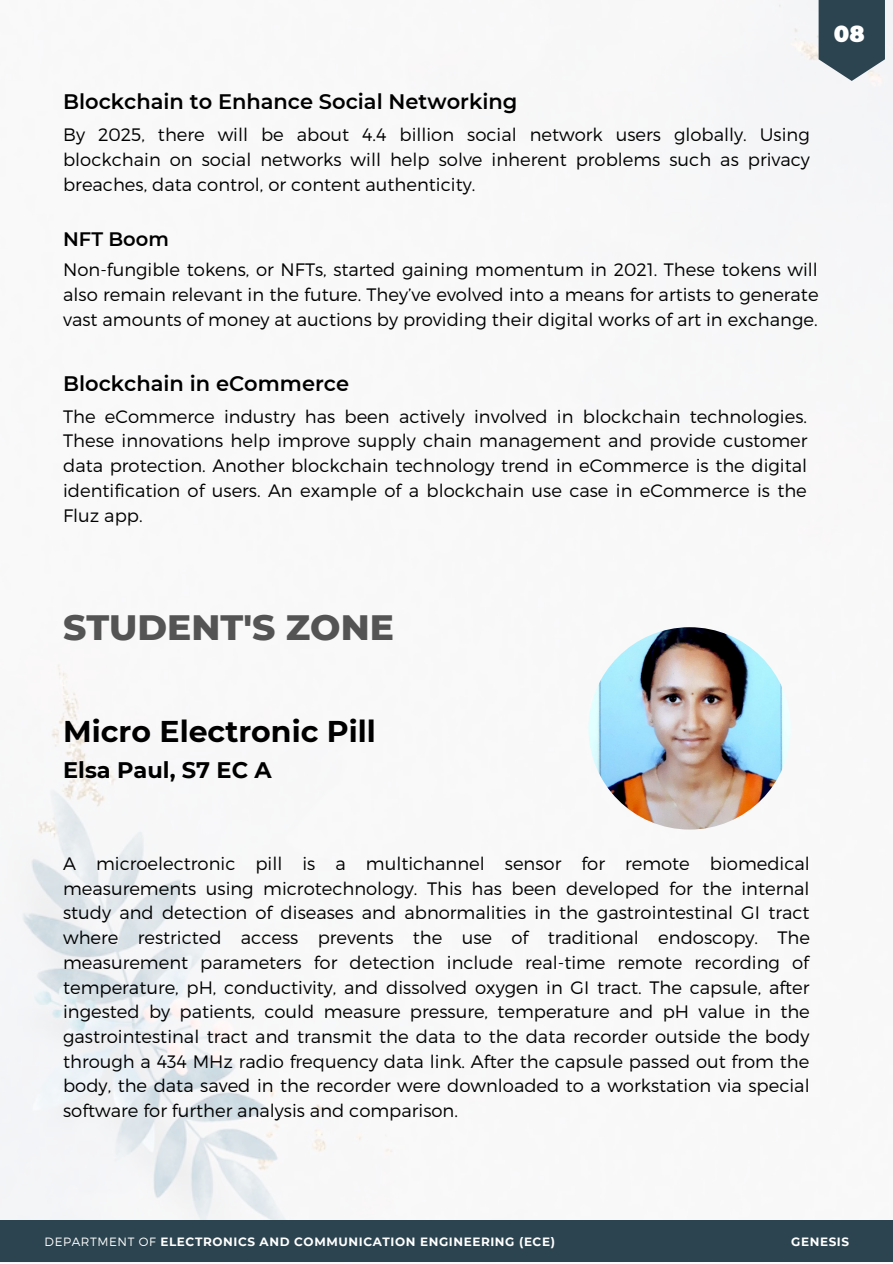
<style>
.page{position:relative;width:893px;height:1264px;background:#fff}
.page>*{position:absolute;margin:0;border:0;box-sizing:border-box;transform-origin:0 0}
.t1{font:800 36px "Montserrat";color:#545454}
.t2{font:700 30px "Montserrat";color:#000}
.t3{font:700 22.5px "Montserrat";color:#000}
.t4{font:900 22.5px "Montserrat";color:#fff}
.t5{font:600 21px "Montserrat";color:#000}
.t6{font:600 19.5px "Montserrat";color:#000}
.t7{font:300 18px/24.8px "Montserrat";color:#000;text-align:justify}
.t8{font:700 12px "Montserrat";letter-spacing:.05em;color:#fff}
.s1{font-weight:300}
</style>
<div class="page">
<img style="left:0;top:0;width:892px;height:1262px">
<svg style="left:818px;top:0;width:66px;height:81px"></svg>
<div style="left:0;top:1220px;width:892px;height:41px;background:#2c4450"></div>
<img style="left:588px;top:627px;width:202px;height:202px;border-radius:50%">
<p class="t4" style="left:833px;top:21px;width:32px">08</p>
<p class="t5" style="left:63px;top:88px;width:456px">Blockchain to Enhance Social Networking</p>
<p class="t7" style="left:63px;top:121px;width:748px">By 2025, there will be about 4.4 billion social network users globally. Using blockchain on social networks will help solve inherent problems such as privacy breaches, data control, or content authenticity.</p>
<p class="t6" style="left:63px;top:227px;width:107px">NFT Boom</p>
<p class="t7" style="left:63px;top:257px;width:756px">Non-fungible tokens, or NFTs, started gaining momentum in 2021. These tokens will also remain relevant in the future. They’ve evolved into a means for artists to generate vast amounts of money at auctions by providing their digital works of art in exchange.</p>
<p class="t5" style="left:63px;top:370px;width:287px">Blockchain in eCommerce</p>
<p class="t7" style="left:63px;top:403px;width:745px">The eCommerce industry has been actively involved in blockchain technologies.<br>These innovations help improve supply chain management and provide customer data protection. Another blockchain technology trend in eCommerce is the digital identification of users. An example of a blockchain use case in eCommerce is the Fluz app.</p>
<h1 class="t1" style="left:63px;top:604px;width:332px">STUDENT'S ZONE</h1>
<h2 class="t2" style="left:63px;top:713px;width:314px">Micro Electronic Pill</h2>
<p class="t3" style="left:63px;top:756px;width:210px">Elsa Paul, S7 EC A</p>
<p class="t7" style="left:63px;top:850px;width:748px">A microelectronic pill is a multichannel sensor for remote biomedical measurements using microtechnology. This has been developed for the internal study and detection of diseases and abnormalities in the gastrointestinal GI tract where restricted access prevents the use of traditional endoscopy. The measurement parameters for detection include real-time remote recording of temperature, pH, conductivity, and dissolved oxygen in GI tract. The capsule, after ingested by patients, could measure pressure, temperature and pH value in the gastrointestinal tract and transmit the data to the data recorder outside the body through a 434 MHz radio frequency data link. After the capsule passed out from the body, the data saved in the recorder were downloaded to a workstation via special software for further analysis and comparison.</p>
<p class="t8" style="left:45px;top:1234px;width:512px"><span class="s1">DEPARTMENT OF</span> ELECTRONICS AND COMMUNICATION ENGINEERING (ECE)</p>
<p class="t8" style="left:791px;top:1234px;width:59px">GENESIS</p>
</div>
